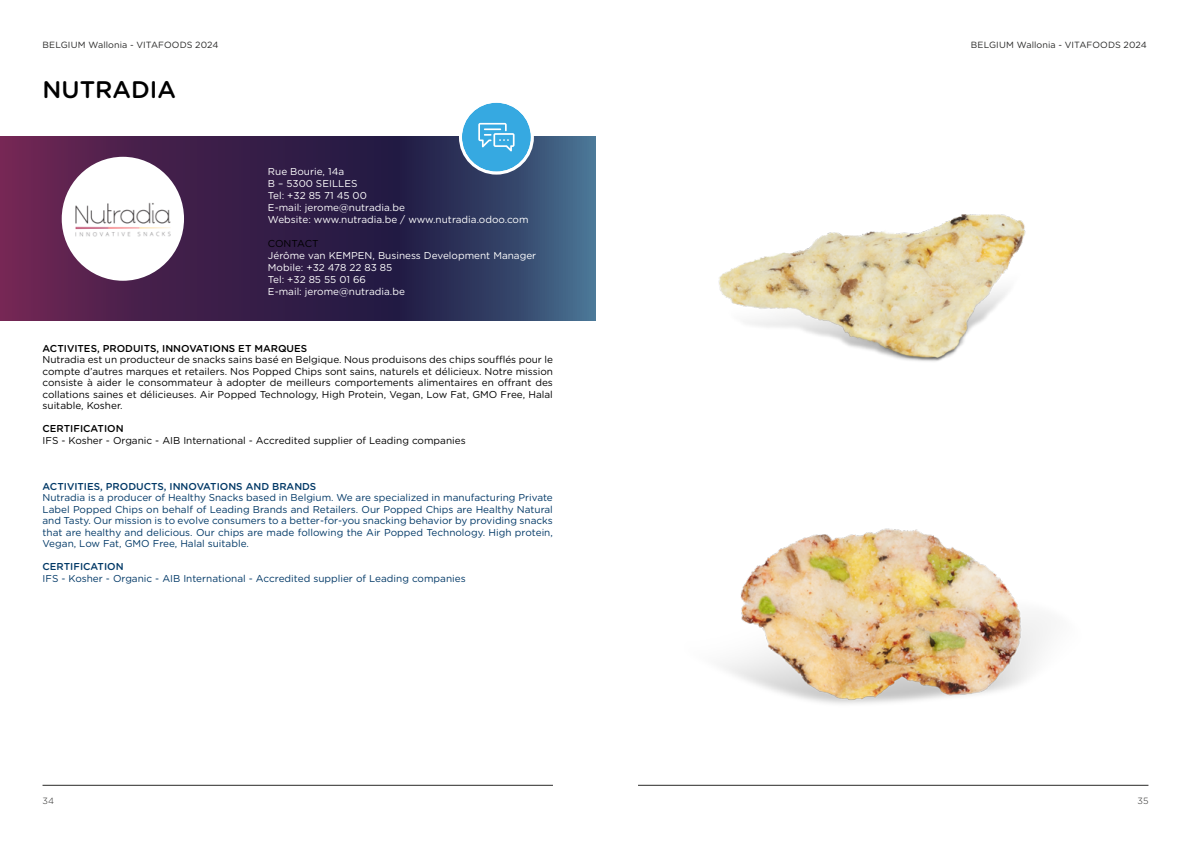
<style>
.page{position:relative;width:1191px;height:842px;background:#fff}
.page>*{position:absolute;margin:0;border:0;box-sizing:border-box;transform-origin:0 0}
.t1{font:500 24px "Gotham Rounded";color:#000}
.t2{font:10px/11.5px "Gotham Rounded";color:#003866;text-align:justify}
.t3{font:10px/11.5px "Gotham Rounded";color:#000;text-align:justify}
.t4{font:10px/12px "Gotham Rounded";color:#fff}
.t5{font:500 10px "Gotham Rounded";color:#003866}
.t6{font:500 10px "Gotham Rounded";color:#000}
.t7{font:9px "Gotham Rounded";letter-spacing:.005em;color:#282827}
.t8{font:300 9px "Gotham Rounded";color:#282827}
</style>
<div class="page">
<svg style="left:0;top:137px;width:595px;height:183px;background:#3c2c55"></svg>
<div style="left:63px;top:158px;width:119px;height:121px;background:#fff;border-radius:50%"></div>
<img style="left:64px;top:177px;width:118px;height:85px">
<div style="left:62px;top:157px;width:122px;height:124px;border:3px solid #fff;border-radius:50%"></div>
<hr style="left:43px;top:785px;width:510px;height:1px;background:#282827">
<hr style="left:638px;top:785px;width:510px;height:1px;background:#282827">
<svg style="left:460px;top:102px;width:72px;height:71px"></svg>
<img style="left:718px;top:214px;width:308px;height:148px">
<img style="left:723px;top:528px;width:325px;height:176px">
<p class="t7" style="left:43px;top:39px;width:177px">BELGIUM Wallonia - VITAFOODS 2024</p>
<p class="t7" style="left:971px;top:39px;width:177px">BELGIUM Wallonia - VITAFOODS 2024</p>
<h1 class="t1" style="left:43px;top:72px;width:135px">NUTRADIA</h1>
<p class="t4" style="left:268px;top:165px;width:262px">Rue Bourie, 14a<br>B – 5300 SEILLES<br>Tel: +32 85 71 45 00<br>E-mail: jerome@nutradia.be<br>Website: www.nutradia.be / www.nutradia.odoo.com</p>
<p class="t3" style="left:268px;top:237px;width:52px">CONTACT</p>
<p class="t4" style="left:268px;top:249px;width:270px">Jérôme van KEMPEN, Business Development Manager<br>Mobile: +32 478 22 83 85<br>Tel: +32 85 55 01 66<br>E-mail: jerome@nutradia.be</p>
<p class="t6" style="left:43px;top:341px;width:266px">ACTIVITES, PRODUITS, INNOVATIONS ET MARQUES</p>
<p class="t3" style="left:43px;top:353px;width:512px">Nutradia est un producteur de snacks sains basé en Belgique. Nous produisons des chips soufflés pour le compte d’autres marques et retailers. Nos Popped Chips sont sains, naturels et délicieux. Notre mission consiste à aider le consommateur à adopter de meilleurs comportements alimentaires en offrant des collations saines et délicieuses. Air Popped Technology, High Protein, Vegan, Low Fat, GMO Free, Halal suitable, Kosher.</p>
<p class="t6" style="left:43px;top:421px;width:83px">CERTIFICATION</p>
<p class="t3" style="left:43px;top:434px;width:425px">IFS - Kosher - Organic - AIB International - Accredited supplier of Leading companies</p>
<p class="t5" style="left:43px;top:479px;width:275px">ACTIVITIES, PRODUCTS, INNOVATIONS AND BRANDS</p>
<p class="t2" style="left:43px;top:491px;width:512px">Nutradia is a producer of Healthy Snacks based in Belgium. We are specialized in manufacturing Private Label Popped Chips on behalf of Leading Brands and Retailers. Our Popped Chips are Healthy Natural and Tasty. Our mission is to evolve consumers to a better-for-you snacking behavior by providing snacks that are healthy and delicious. Our chips are made following the Air Popped Technology. High protein, Vegan, Low Fat, GMO Free, Halal suitable.</p>
<p class="t5" style="left:43px;top:559px;width:83px">CERTIFICATION</p>
<p class="t2" style="left:43px;top:572px;width:425px">IFS - Kosher - Organic - AIB International - Accredited supplier of Leading companies</p>
<p class="t8" style="left:43px;top:795px;width:13px">34</p>
<p class="t8" style="left:1137px;top:795px;width:13px">35</p>
</div>
